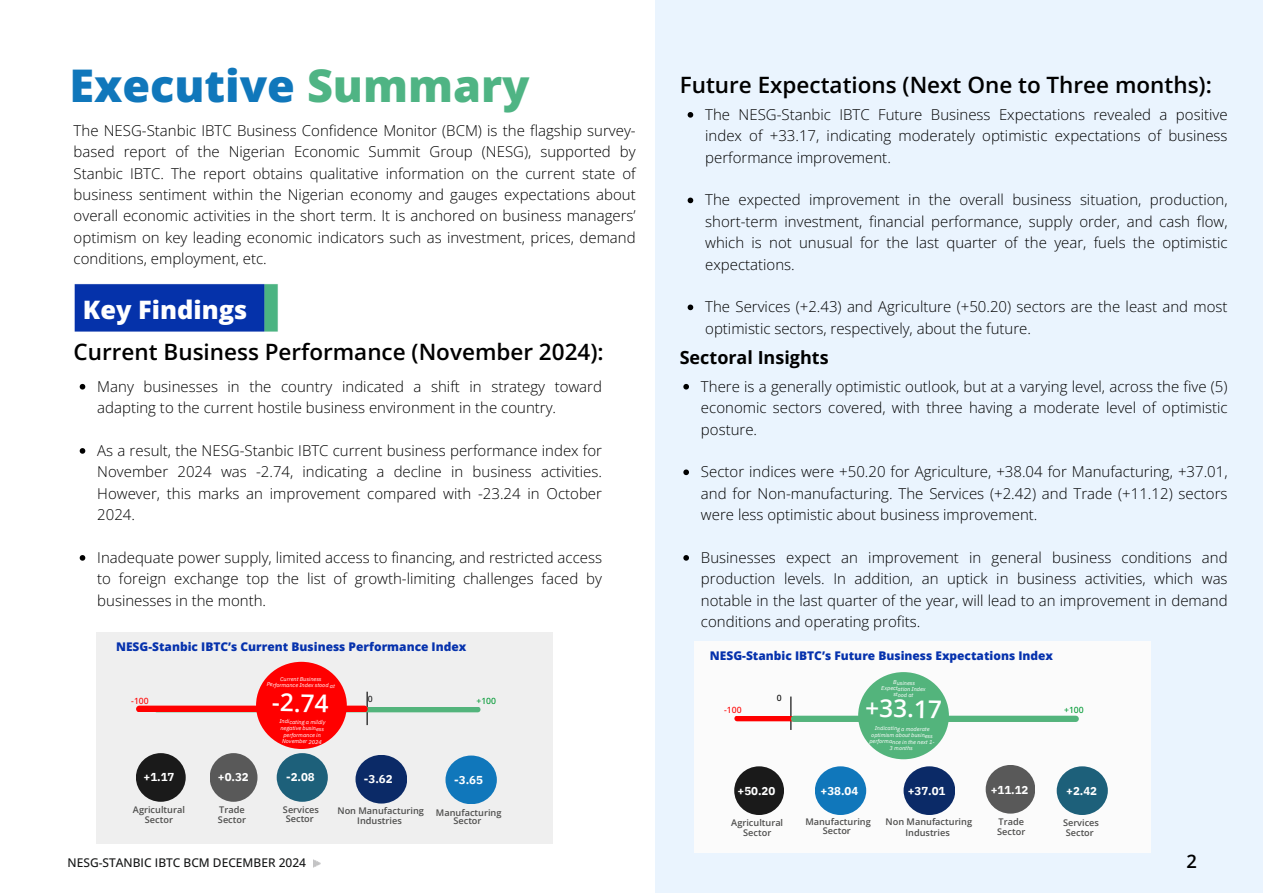
<style>
.page{position:relative;width:1263px;height:894px;background:#fff}
.page>*{position:absolute;margin:0;border:0;box-sizing:border-box;transform-origin:0 0}
.t1{font:800 45px "Open Sans";color:#1077bb}
.t2{font:800 25.35px "Open Sans";color:#fff}
.t3{font:600 24.45px "Open Sans";color:#fff}
.t4{font:600 22.5px "Open Sans";color:#000}
.t5{font:600 18.3px "Open Sans";color:#000}
.t6{font:700 18px "Open Sans";color:#000}
.t7{font:300 15px/21.3px "Open Sans";color:#000;text-align:justify}
.t8{font:800 12px "Open Sans";color:#0632ad}
.t9{font:500 12px "Open Sans";color:#151616}
.t10{font:700 11.4px "IBM Plex Sans";letter-spacing:-.005em;color:#fff}
.t11{font:600 9.15px/8.6px "Open Sans";color:#4e4e4d;text-align:center}
.t12{font:500 8.55px "Open Sans";color:#f00}
.t13{font:500 8.55px "Open Sans";letter-spacing:-.01em;color:#093}
.t14{font:500 8.55px "Open Sans";color:#151616}
.t15{font:500 8.55px "Open Sans";color:#010101}
.t16{font:italic 5.55px/6.6px "IBM Plex Sans";color:#fff;text-align:center}
.s1{color:#4fb484}
</style>
<div class="page">
<svg style="left:314px;top:860px;width:7px;height:7px"></svg>
<img style="left:74px;top:284px;width:204px;height:48px">
<div style="left:655px;top:1px;width:608px;height:891px;background:#eaf4fe"></div>
<svg style="left:80px;top:384px;width:5px;height:5px"></svg>
<svg style="left:80px;top:448px;width:5px;height:5px"></svg>
<svg style="left:80px;top:555px;width:5px;height:5px"></svg>
<svg style="left:688px;top:112px;width:5px;height:6px"></svg>
<svg style="left:688px;top:197px;width:5px;height:6px"></svg>
<svg style="left:688px;top:304px;width:5px;height:6px"></svg>
<svg style="left:683px;top:384px;width:6px;height:5px"></svg>
<svg style="left:683px;top:469px;width:6px;height:6px"></svg>
<svg style="left:683px;top:555px;width:6px;height:5px"></svg>
<div style="left:96px;top:632px;width:457px;height:211px;background:#efefef"></div>
<hr style="left:367px;top:691px;width:1px;height:33px;background:#000">
<svg style="left:366px;top:706px;width:114px;height:6px"></svg>
<div style="left:136px;top:705px;width:232px;height:7px;background:#f00;border-radius:3px"></div>
<div style="left:256px;top:661px;width:91px;height:87px;background:#f00;border-radius:50%"></div>
<div style="left:136px;top:752px;width:50px;height:49px;background:#1a1a1a;border-radius:50%"></div>
<div style="left:210px;top:752px;width:47px;height:49px;background:#595959;border-radius:50%"></div>
<div style="left:445px;top:755px;width:52px;height:49px;background:#1077bb;border-radius:50%"></div>
<div style="left:355px;top:754px;width:52px;height:49px;background:#0b2a67;border-radius:50%"></div>
<div style="left:277px;top:752px;width:51px;height:49px;background:#1d607a;border-radius:50%"></div>
<div style="left:694px;top:641px;width:457px;height:211px;background:#fbfbfb"></div>
<hr style="left:790px;top:696px;width:1px;height:33px;background:#000">
<div style="left:734px;top:766px;width:50px;height:48px;background:#1a1a1a;border-radius:50%"></div>
<div style="left:986px;top:764px;width:49px;height:49px;background:#595959;border-radius:50%"></div>
<div style="left:815px;top:766px;width:51px;height:48px;background:#1077bb;border-radius:50%"></div>
<div style="left:903px;top:766px;width:52px;height:48px;background:#0b2a67;border-radius:50%"></div>
<div style="left:1057px;top:766px;width:51px;height:48px;background:#1d607a;border-radius:50%"></div>
<svg style="left:734px;top:715px;width:345px;height:6px;background:#899b75"></svg>
<div style="left:858px;top:672px;width:91px;height:87px;background:#53b47c;border-radius:50%"></div>
<p class="t1" style="left:69px;top:54px;width:462px">Executive <span class="s1">Summary</span></p>
<h5 class="t7" style="left:74px;top:119px;width:564px">The NESG-Stanbic IBTC Business Confidence Monitor (BCM) is the flagship survey&shy;based report of the Nigerian Economic Summit Group (NESG), supported by Stanbic IBTC. The report obtains qualitative information on the current state of business sentiment within the Nigerian economy and gauges expectations about overall economic activities in the short term. It is anchored on business managers’ optimism on key leading economic indicators such as investment, prices, demand conditions, employment, etc.</h5>
<p class="t2" style="left:83px;top:292px;width:166px">Key Findings</p>
<p class="t4" style="left:74px;top:336px;width:531px">Current Business Performance (November 2024):</p>
<h2 class="t7" style="left:97px;top:375px;width:506px">Many businesses in the country indicated a shift in strategy toward adapting to the current hostile business environment in the country.</h2>
<h3 class="t7" style="left:97px;top:439px;width:506px">As a result, the NESG-Stanbic IBTC current business performance index for November 2024 was -2.74, indicating a decline in business activities.<br>However, this marks an improvement compared with -23.24 in October 2024.</h3>
<p class="t7" style="left:97px;top:546px;width:506px">Inadequate power supply, limited access to financing, and restricted access to foreign exchange top the list of growth-limiting challenges faced by businesses in the month.</p>
<p class="t8" style="left:116px;top:637px;width:352px">NESG-Stanbic IBTC’s Current Business Performance Index</p>
<p class="t4" style="left:680px;top:69px;width:534px">Future Expectations (Next One to Three months):</p>
<p class="t7" style="left:705px;top:103px;width:524px">The NESG-Stanbic IBTC Future Business Expectations revealed a positive index of +33.17, indicating moderately optimistic expectations of business performance improvement.</p>
<p class="t7" style="left:705px;top:189px;width:524px">The expected improvement in the overall business situation, production, short-term investment, financial performance, supply order, and cash flow, which is not unusual for the last quarter of the year, fuels the optimistic expectations.</p>
<h2 class="t7" style="left:705px;top:296px;width:524px">The Services (+2.43) and Agriculture (+50.20) sectors are the least and most optimistic sectors, respectively, about the future.</h2>
<p class="t6" style="left:680px;top:344px;width:150px">Sectoral Insights</p>
<p class="t7" style="left:701px;top:375px;width:528px">There is a generally optimistic outlook, but at a varying level, across the five (5) economic sectors covered, with three having a moderate level of optimistic posture.</p>
<p class="t7" style="left:701px;top:461px;width:528px">Sector indices were +50.20 for Agriculture, +38.04 for Manufacturing, +37.01, and for Non-manufacturing. The Services (+2.42) and Trade (+11.12) sectors were less optimistic about business improvement.</p>
<p class="t7" style="left:701px;top:546px;width:528px">Businesses expect an improvement in general business conditions and production levels. In addition, an uptick in business activities, which was notable in the last quarter of the year, will lead to an improvement in demand conditions and operating profits.</p>
<h4 class="t8" style="left:710px;top:646px;width:345px">NESG-Stanbic IBTC’s Future Business Expectations Index</h4>
<p class="t16" style="left:267px;top:675px;width:70px;line-height:6px;rotate:1deg">Current Business<br>Performance Index stood at</p>
<p class="t16" style="left:881px;top:679px;width:46px;line-height:6px;rotate:1deg">Business<br>Expectation Index stood at</p>
<p class="t3" style="left:272px;top:684px;width:58px;rotate:1deg">-2.74</p>
<p class="t16" style="left:279px;top:717px;width:48px;rotate:1deg">Indicating a mildly negative business performance in<br>November 2024</p>
<p class="t14" style="left:368px;top:692px;width:6px">0</p>
<p class="t15" style="left:777px;top:691px;width:6px">0</p>
<p class="t12" style="left:131px;top:694px;width:19px">-100</p>
<h3 class="t13" style="left:476px;top:694px;width:21px">+100</h3>
<p class="t12" style="left:724px;top:703px;width:19px">-100</p>
<p class="t3" style="left:865px;top:690px;width:78px;rotate:1deg">+33.17</p>
<p class="t13" style="left:1064px;top:703px;width:21px">+100</p>
<p class="t16" style="left:870px;top:724px;width:67px;rotate:1deg">Indicating a moderate optimism about business performance in the next 1-<br>3 months</p>
<p class="t10" style="left:144px;top:769px;width:32px">+1.17</p>
<p class="t10" style="left:218px;top:769px;width:32px">+0.32</p>
<h6 class="t10" style="left:286px;top:769px;width:30px">-2.08</h6>
<p class="t10" style="left:364px;top:771px;width:30px">-3.62</p>
<p class="t10" style="left:454px;top:771px;width:30px">-3.65</p>
<p class="t11" style="left:133px;top:804px;width:53px">Agricultural</p>
<p class="t11" style="left:145px;top:815px;width:30px">Sector</p>
<p class="t11" style="left:219px;top:805px;width:27px">Trade</p>
<p class="t11" style="left:218px;top:815px;width:30px">Sector</p>
<p class="t11" style="left:436px;top:807px;width:67px">Manufacturing<br>Sector</p>
<p class="t11" style="left:283px;top:804px;width:38px;line-height:9.4px">Services<br>Sector</p>
<p class="t11" style="left:337px;top:805px;width:88px;line-height:10.2px">Non Manufacturing<br>Industries</p>
<p class="t9" style="left:68px;top:854px;width:240px">NESG-STANBIC IBTC BCM DECEMBER 2024</p>
<p class="t10" style="left:738px;top:782px;width:39px">+50.20</p>
<p class="t10" style="left:820px;top:782px;width:39px">+38.04</p>
<p class="t10" style="left:908px;top:782px;width:39px">+37.01</p>
<p class="t10" style="left:991px;top:781px;width:39px">+11.12</p>
<p class="t10" style="left:1066px;top:782px;width:32px">+2.42</p>
<p class="t11" style="left:731px;top:817px;width:53px">Agricultural</p>
<p class="t11" style="left:743px;top:828px;width:30px">Sector</p>
<p class="t11" style="left:998px;top:816px;width:27px">Trade</p>
<p class="t11" style="left:997px;top:827px;width:30px">Sector</p>
<p class="t11" style="left:805px;top:817px;width:67px">Manufacturing<br>Sector</p>
<h2 class="t11" style="left:885px;top:816px;width:88px;line-height:10.2px">Non Manufacturing<br>Industries</h2>
<p class="t11" style="left:1063px;top:817px;width:38px;line-height:9.4px">Services<br>Sector</p>
<h1 class="t5" style="left:1186px;top:848px;width:12px">2</h1>
</div>
